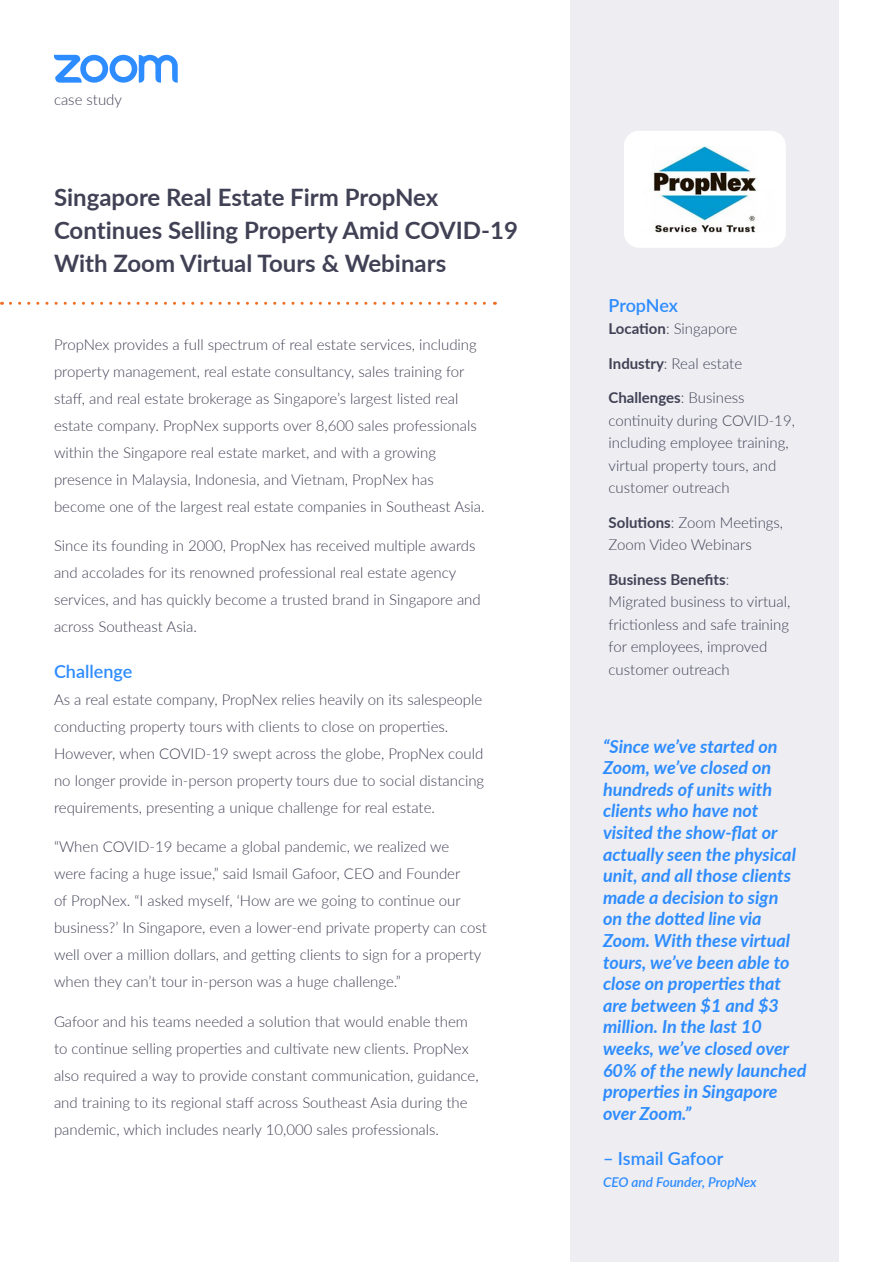
<style>
.page{position:relative;width:893px;height:1263px;background:#fff}
.page>*{position:absolute;margin:0;border:0;box-sizing:border-box;transform-origin:0 0}
.t1{font:700 24px/33px "Lato";color:#414155}
.t2{font:italic 700 18px/21.6px "Lato";color:#2d8cff}
.t3{font:600 18px "Lato";color:#2d8cff}
.t4{font:300 15px/27px "Lato";color:#414155}
.t5{font:italic 600 13.5px "Lato";color:#2d8cff}
.s1{font-weight:700}
</style>
<div class="page">
<svg style="left:54px;top:55px;width:124px;height:28px"></svg>
<div style="left:571px;top:1px;width:268px;height:1261px;background:#ededf2"></div>
<svg style="left:10px;top:302px;width:485px;height:3px"></svg>
<div style="left:624px;top:131px;width:162px;height:117px;background:#fff;border-radius:15px"></div>
<img style="left:653px;top:146px;width:104px;height:86px">
<p class="t4" style="left:54px;top:86px;width:70px">case study</p>
<h1 class="t1" style="left:54px;top:179px;width:465px">Singapore Real Estate Firm PropNex<br>Continues Selling Property Amid COVID-19<br>With Zoom Virtual Tours &amp; Webinars</h1>
<p class="t4" style="left:54px;top:330px;width:432px">PropNex provides a full spectrum of real estate services, including property management, real estate consultancy, sales training for staff, and real estate brokerage as Singapore’s largest listed real estate company. PropNex supports over 8,600 sales professionals within the Singapore real estate market, and with a growing presence in Malaysia, Indonesia, and Vietnam, PropNex has become one of the largest real estate companies in Southeast Asia.</p>
<p class="t4" style="left:54px;top:531px;width:428px">Since its founding in 2000, PropNex has received multiple awards and accolades for its renowned professional real estate agency services, and has quickly become a trusted brand in Singapore and across Southeast Asia.</p>
<p class="t3" style="left:54px;top:659px;width:80px">Challenge</p>
<p class="t4" style="left:54px;top:686px;width:432px">As a real estate company, PropNex relies heavily on its salespeople conducting property tours with clients to close on properties.<br>However, when COVID-19 swept across the globe, PropNex could no longer provide in-person property tours due to social distancing requirements, presenting a unique challenge for real estate.</p>
<p class="t4" style="left:54px;top:833px;width:434px">“When COVID-19 became a global pandemic, we realized we<br>were facing a huge issue,” said Ismail Gafoor, CEO and Founder<br>of PropNex. “I asked myself, ‘How are we going to continue our business?’ In Singapore, even a lower-end private property can cost well over a million dollars, and getting clients to sign for a property when they can’t tour in-person was a huge challenge.”</p>
<p class="t4" style="left:54px;top:1007px;width:426px">Gafoor and his teams needed a solution that would enable them to continue selling properties and cultivate new clients. PropNex also required a way to provide constant communication, guidance, and training to its regional staff across Southeast Asia during the pandemic, which includes nearly 10,000 sales professionals.</p>
<p class="t3" style="left:608px;top:292px;width:71px">PropNex</p>
<p class="t4" style="left:608px;top:315px;width:130px"><span class="s1">Location</span>: Singapore</p>
<p class="t4" style="left:608px;top:349px;width:135px"><span class="s1">Industry</span>: Real estate</p>
<p class="t4" style="left:608px;top:386px;width:188px;line-height:22.5px"><span class="s1">Challenges</span>: Business continuity during COVID-19, including employee training, virtual property tours, and customer outreach</p>
<p class="t4" style="left:608px;top:511px;width:176px;line-height:22.5px"><span class="s1">Solutions</span>: Zoom Meetings,<br>Zoom Video Webinars</p>
<p class="t4" style="left:608px;top:568px;width:183px;line-height:22.5px"><span class="s1">Business Benefits</span>:<br>Migrated business to virtual, frictionless and safe training for employees, improved customer outreach</p>
<p class="t2" style="left:603px;top:734px;width:205px">“Since we’ve started on<br>Zoom, we’ve closed on hundreds of units with clients who have not visited the show-flat or actually seen the physical unit, and all those clients made a decision to sign<br>on the dotted line via<br>Zoom. With these virtual tours, we’ve been able to close on properties that are between $1 and $3 million. In the last 10 weeks, we’ve closed over<br>60% of the newly launched properties in Singapore over Zoom.”</p>
<p class="t3" style="left:603px;top:1145px;width:122px">– Ismail Gafoor</p>
<p class="t5" style="left:603px;top:1172px;width:155px">CEO and Founder, PropNex</p>
</div>
